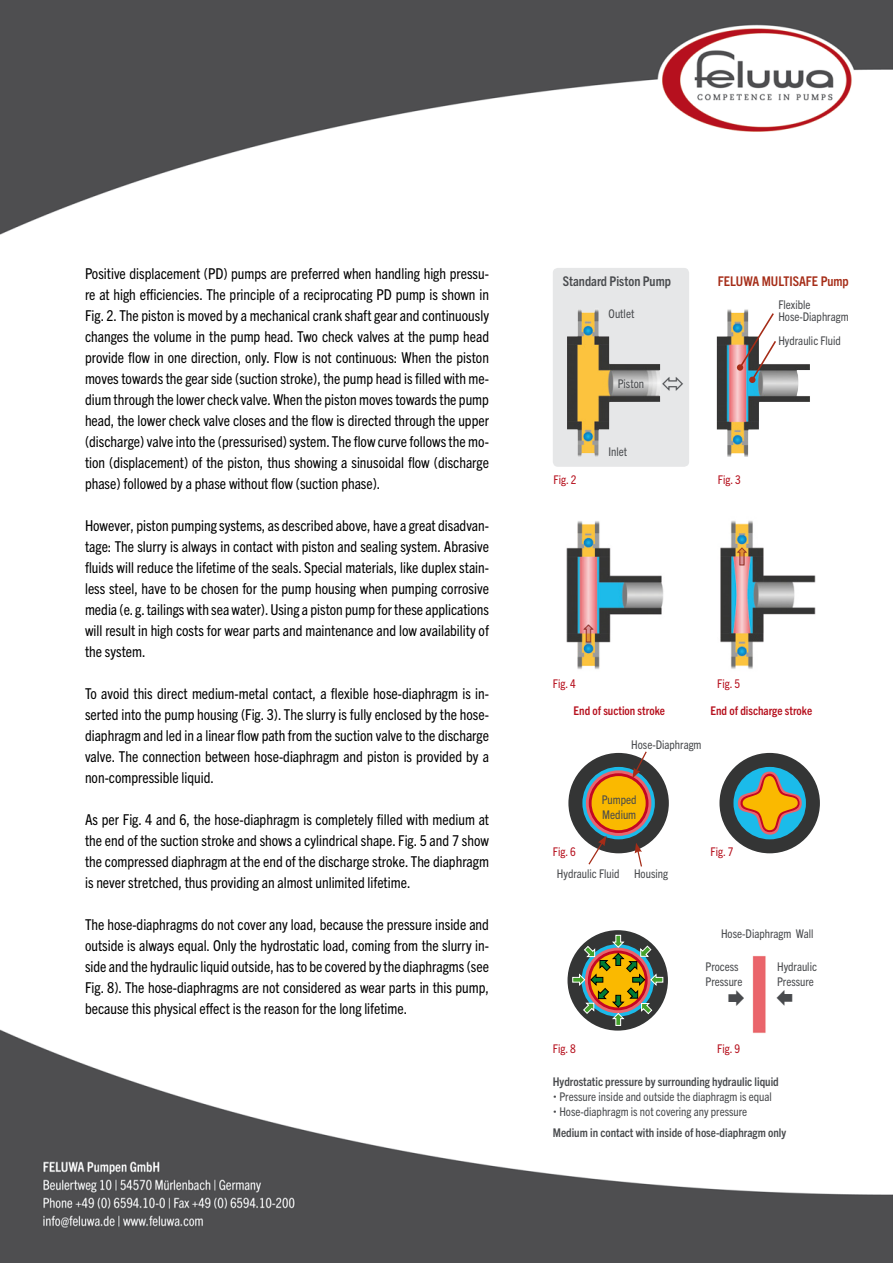
<style>
.page{position:relative;width:893px;height:1263px;background:#fff}
.page>*{position:absolute;margin:0;border:0;box-sizing:border-box;transform-origin:0 0}
.t1{font:condensed 15px/21px "Trade Gothic Next LT Pro";color:#000;text-align:justify}
.t2{font:700 condensed 13.35px "Trade Gothic Next LT Pro";color:#a52c17}
.t3{font:700 condensed 13.35px "Trade Gothic Next LT Pro";color:#484a4d}
.t4{font:condensed 12px/14.4px "Trade Gothic Next LT Pro";color:#484a4d}
.t5{font:700 condensed 12px "Trade Gothic Next LT Pro";color:#484a4d}
.t6{font:condensed 12px "Trade Gothic Next LT Pro";color:#b6101d}
.t7{font:700 condensed 12px "Trade Gothic Next LT Pro";color:#b6101d}
</style>
<div class="page">
<img style="left:0;top:0;width:893px;height:1263px">
<div style="left:553px;top:268px;width:136px;height:199px;background:#e6e7e8;border-radius:5px"></div>
<img style="left:567px;top:309px;width:94px;height:148px">
<img style="left:717px;top:309px;width:93px;height:148px">
<svg style="left:738px;top:311px;width:40px;height:71px"></svg>
<div style="left:749px;top:376px;width:7px;height:7px;background:#a52c17;border-radius:50%"></div>
<img style="left:690px;top:517px;width:131px;height:161px">
<img style="left:563px;top:517px;width:110px;height:155px">
<img style="left:741px;top:945px;width:36px;height:89px">
<div style="left:567px;top:930px;width:101px;height:100px;background:#343535;border-radius:50%"></div>
<svg style="left:572px;top:935px;width:91px;height:91px"></svg>
<div style="left:568px;top:753px;width:101px;height:100px;background:#343535;border-radius:50%"></div>
<svg style="left:582px;top:767px;width:73px;height:72px"></svg>
<svg style="left:586px;top:770px;width:65px;height:66px"></svg>
<svg style="left:589px;top:773px;width:59px;height:60px"></svg>
<div style="left:592px;top:776px;width:54px;height:54px;background:#fab900;border-radius:50%"></div>
<svg style="left:587px;top:836px;width:19px;height:30px"></svg>
<svg style="left:635px;top:843px;width:8px;height:25px"></svg>
<svg style="left:632px;top:750px;width:16px;height:28px"></svg>
<div style="left:719px;top:753px;width:101px;height:100px;background:#343535;border-radius:50%"></div>
<div style="left:733px;top:767px;width:73px;height:72px;background:#1bbbea;border-radius:50%"></div>
<svg style="left:738px;top:771px;width:64px;height:64px"></svg>
<svg style="left:728px;top:991px;width:16px;height:15px"></svg>
<svg style="left:777px;top:990px;width:15px;height:16px"></svg>
<p class="t1" style="left:85px;top:262px;width:405px">Positive displacement (PD) pumps are preferred when handling high pressu&shy;re at high efficiencies. The principle of a reciprocating PD pump is shown in Fig. 2. The piston is moved by a mechanical crank shaft gear and continuously changes the volume in the pump head. Two check valves at the pump head provide flow in one direction, only. Flow is not continuous: When the piston moves towards the gear side (suction stroke), the pump head is filled with me&shy;dium through the lower check valve. When the piston moves towards the pump head, the lower check valve closes and the flow is directed through the upper (discharge) valve into the (pressurised) system. The flow curve follows the mo&shy;tion (displacement) of the piston, thus showing a sinusoidal flow (discharge phase) followed by a phase without flow (suction phase).</p>
<p class="t1" style="left:85px;top:514px;width:406px">However, piston pumping systems, as described above, have a great disadvan&shy;tage: The slurry is always in contact with piston and sealing system. Abrasive fluids will reduce the lifetime of the seals. Special materials, like duplex stain&shy;less steel, have to be chosen for the pump housing when pumping corrosive media (e. g. tailings with sea water). Using a piston pump for these applications will result in high costs for wear parts and maintenance and low availability of the system.</p>
<p class="t1" style="left:85px;top:682px;width:405px">To avoid this direct medium-metal contact, a flexible hose-diaphragm is in&shy;serted into the pump housing (Fig. 3). The slurry is fully enclosed by the hose&shy;diaphragm and led in a linear flow path from the suction valve to the discharge valve. The connection between hose-diaphragm and piston is provided by a non-compressible liquid.</p>
<p class="t1" style="left:85px;top:808px;width:405px">As per Fig. 4 and 6, the hose-diaphragm is completely filled with medium at the end of the suction stroke and shows a cylindrical shape. Fig. 5 and 7 show the compressed diaphragm at the end of the discharge stroke. The diaphragm is never stretched, thus providing an almost unlimited lifetime.</p>
<p class="t1" style="left:85px;top:913px;width:405px">The hose-diaphragms do not cover any load, because the pressure inside and outside is always equal. Only the hydrostatic load, coming from the slurry in&shy;side and the hydraulic liquid outside, has to be covered by the diaphragms (see Fig. 8). The hose-diaphragms are not considered as wear parts in this pump, because this physical effect is the reason for the long lifetime.</p>
<p class="t3" style="left:563px;top:272px;width:110px">Standard Piston Pump</p>
<p class="t2" style="left:718px;top:272px;width:132px">FELUWA MULTISAFE Pump</p>
<p class="t4" style="left:609px;top:305px;width:27px">Outlet</p>
<p class="t4" style="left:618px;top:376px;width:28px">Piston</p>
<p class="t4" style="left:608px;top:444px;width:20px">Inlet</p>
<p class="t6" style="left:553px;top:471px;width:24px">Fig. 2</p>
<p class="t6" style="left:718px;top:471px;width:24px">Fig. 3</p>
<p class="t4" style="left:778px;top:298px;width:72px;line-height:12px">Flexible<br>Hose-Diaphragm</p>
<p class="t4" style="left:778px;top:332px;width:64px">Hydraulic Fluid</p>
<p class="t6" style="left:553px;top:675px;width:24px">Fig. 4</p>
<p class="t6" style="left:717px;top:675px;width:24px">Fig. 5</p>
<p class="t7" style="left:574px;top:702px;width:93px">End of suction stroke</p>
<p class="t7" style="left:710px;top:702px;width:103px">End of discharge stroke</p>
<p class="t4" style="left:631px;top:736px;width:72px">Hose-Diaphragm</p>
<p class="t4" style="left:602px;top:792px;width:36px">Pumped<br>Medium</p>
<p class="t6" style="left:553px;top:843px;width:24px">Fig. 6</p>
<p class="t6" style="left:711px;top:843px;width:24px">Fig. 7</p>
<p class="t4" style="left:557px;top:865px;width:113px">Hydraulic Fluid Housing</p>
<p class="t4" style="left:721px;top:926px;width:94px">Hose-Diaphragm Wall</p>
<p class="t4" style="left:705px;top:959px;width:38px">Process<br>Pressure</p>
<p class="t4" style="left:777px;top:959px;width:41px">Hydraulic<br>Pressure</p>
<p class="t6" style="left:553px;top:1040px;width:24px">Fig. 8</p>
<p class="t6" style="left:717px;top:1040px;width:24px">Fig. 9</p>
<p class="t5" style="left:553px;top:1073px;width:227px">Hydrostatic pressure by surrounding hydraulic liquid</p>
<p class="t4" style="left:559px;top:1088px;width:214px;line-height:15px">Pressure inside and outside the diaphragm is equal<br>Hose-diaphragm is not covering any pressure</p>
<p class="t5" style="left:553px;top:1124px;width:235px">Medium in contact with inside of hose-diaphragm only</p>
</div>
